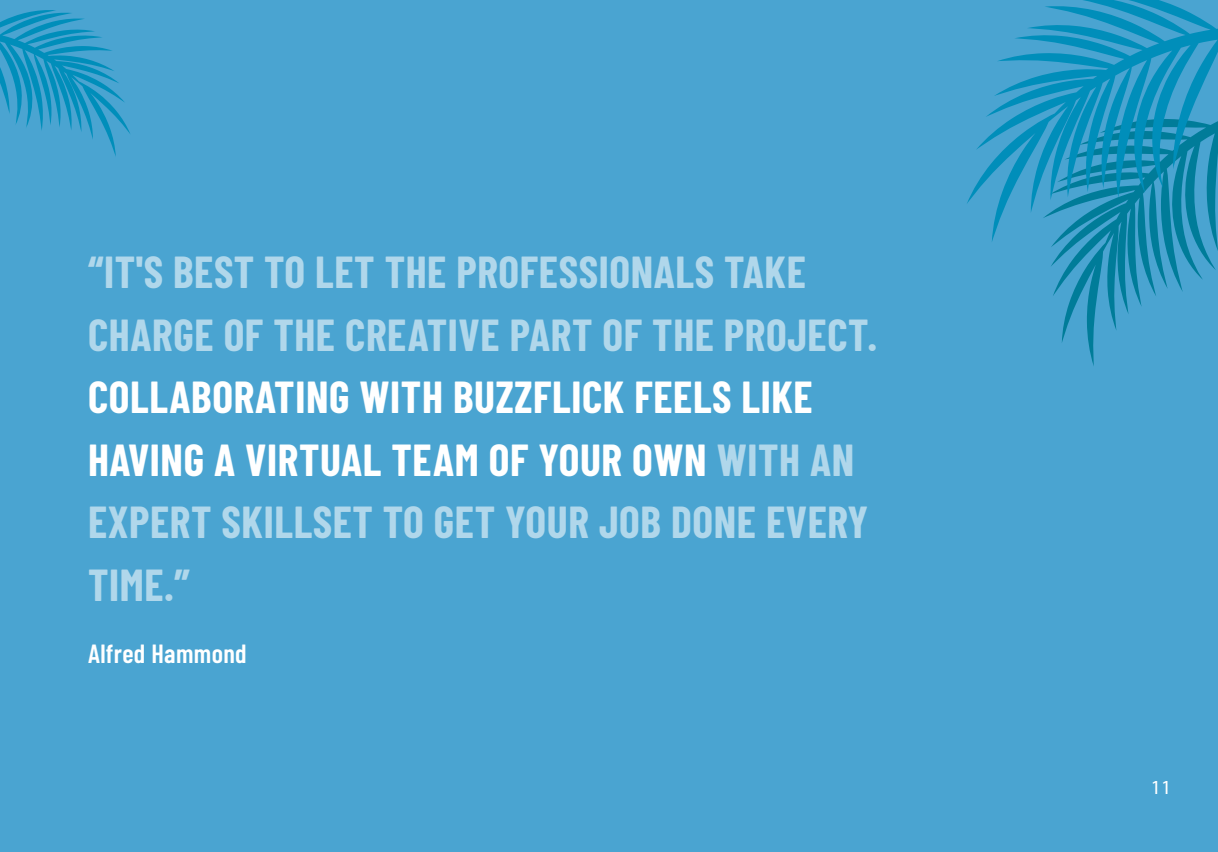
<style>
.page{position:relative;width:1218px;height:852px;background:#4aa4d1}
.page>*{position:absolute;margin:0;border:0;box-sizing:border-box;transform-origin:0 0}
.t1{font:700 43.75px/62.5px "Barlow Condensed";letter-spacing:.015em;color:#fff}
.t2{font:700 43.75px/62.5px "Barlow Condensed";letter-spacing:.015em;color:rgb(255 255 255/.57)}
.t3{font:600 26.25px "Barlow Condensed";letter-spacing:.015em;color:#fff}
.t4{font:20px "Myriad Pro";color:#fff}
.s1{color:rgb(255 255 255/.57)}
</style>
<div class="page">
<svg style="left:1051px;top:243px;width:167px;height:123px"></svg>
<svg style="left:967px;top:0;width:251px;height:243px"></svg>
<svg style="left:0;top:10px;width:130px;height:146px"></svg>
<p class="t2" style="left:88px;top:239px;width:791px">“IT'S BEST TO LET THE PROFESSIONALS TAKE<br>CHARGE OF THE CREATIVE PART OF THE PROJECT.</p>
<p class="t1" style="left:88px;top:364px;width:782px">COLLABORATING WITH BUZZFLICK FEELS LIKE<br>HAVING A VIRTUAL TEAM OF YOUR OWN <span class="s1">WITH AN<br>EXPERT SKILLSET TO GET YOUR JOB DONE EVERY<br>TIME.”</span></p>
<p class="t3" style="left:88px;top:635px;width:160px">Alfred Hammond</p>
<p class="t4" style="left:1151px;top:775px;width:22px">11</p>
</div>
